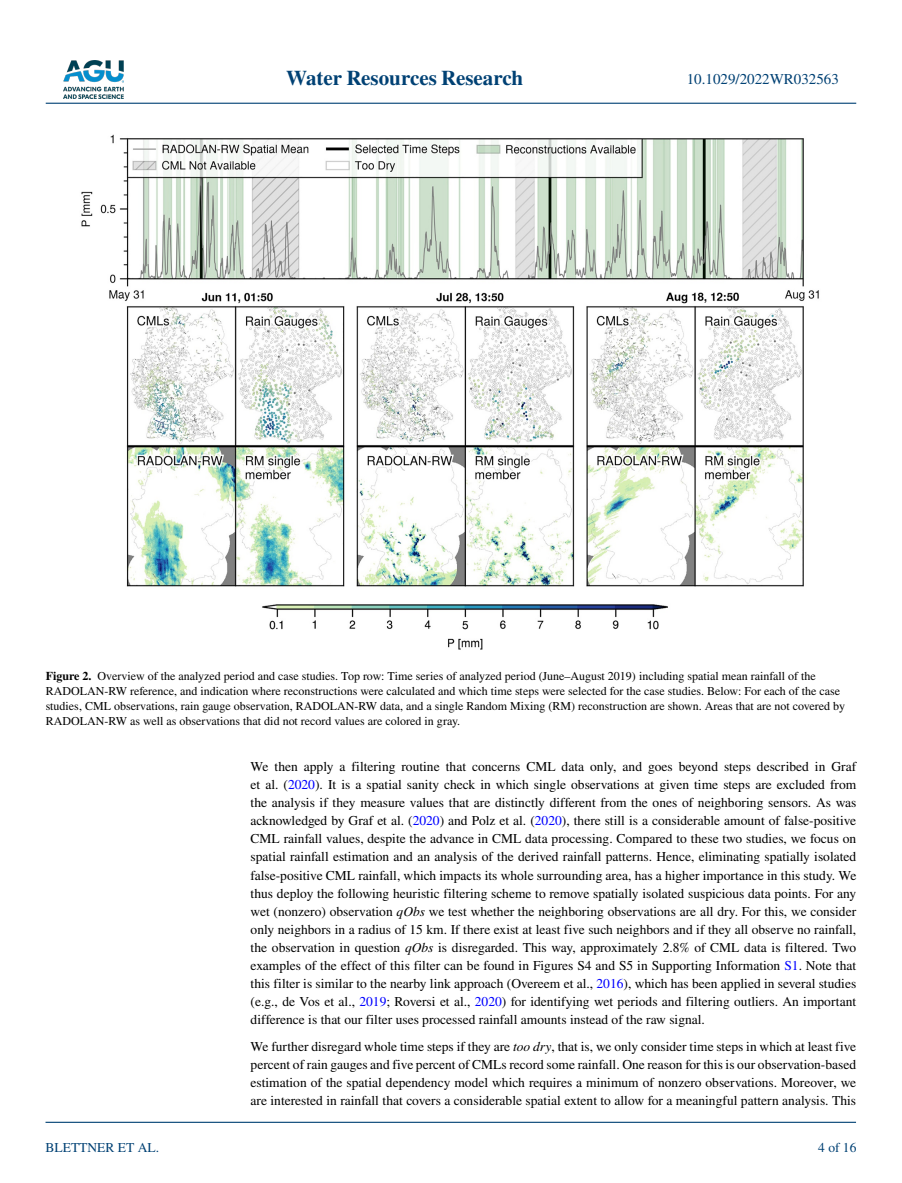
<style>
.page{position:relative;width:902px;height:1183px;background:#fff}
.page>*{position:absolute;margin:0;border:0;box-sizing:border-box;transform-origin:0 0}
.t1{font:700 21px "STIX";color:#004174}
.t2{font:15px "STIX";color:#004174}
.t3{font:13.5px/18px "STIX";color:#000;text-align:justify}
.t4{font:13.5px "STIX";color:#004174}
.t5{font:12px/15px "STIX";color:#000}
.s1{font-weight:700}
.s2{color:#00f}
.s3{font-style:italic}
</style>
<div class="page">
<img style="left:63px;top:60px;width:60px;height:39px">
<hr style="left:46px;top:103px;width:810px;height:1px;background:#004174">
<hr style="left:45px;top:1121px;width:810px;height:1px;background:#004174">
<img style="left:81px;top:134px;width:738px;height:516px">
<h1 class="t1" style="left:286px;top:66px;width:238px">Water Resources Research</h1>
<p class="t2" style="left:686px;top:69px;width:154px">10.1029/2022WR032563</p>
<p class="t5" style="left:46px;top:669px;width:800px"><span class="s1">Figure 2.</span> Overview of the analyzed period and case studies. Top row: Time series of analyzed period (June–August 2019) including spatial mean rainfall of the RADOLAN-RW reference, and indication where reconstructions were calculated and which time steps were selected for the case studies. Below: For each of the case studies, CML observations, rain gauge observation, RADOLAN-RW data, and a single Random Mixing (RM) reconstruction are shown. Areas that are not covered by RADOLAN-RW as well as observations that did not record values are colored in gray.</p>
<p class="t4" style="left:45px;top:1138px;width:115px">BLETTNER ET AL.</p>
<p class="t3" style="left:250px;top:758px;width:607px">We then apply a filtering routine that concerns CML data only, and goes beyond steps described in Graf et al. (<span class="s2">2020</span>). It is a spatial sanity check in which single observations at given time steps are excluded from the analysis if they measure values that are distinctly different from the ones of neighboring sensors. As was acknowledged by Graf et al. (<span class="s2">2020</span>) and Polz et al. (<span class="s2">2020</span>), there still is a considerable amount of false-positive CML rainfall values, despite the advance in CML data processing. Compared to these two studies, we focus on spatial rainfall estimation and an analysis of the derived rainfall patterns. Hence, eliminating spatially isolated false-positive CML rainfall, which impacts its whole surrounding area, has a higher importance in this study. We thus deploy the following heuristic filtering scheme to remove spatially isolated suspicious data points. For any wet (nonzero) observation <span class="s3">qObs</span> we test whether the neighboring observations are all dry. For this, we consider only neighbors in a radius of 15 km. If there exist at least five such neighbors and if they all observe no rainfall, the observation in question <span class="s3">qObs</span> is disregarded. This way, approximately 2.8% of CML data is filtered. Two examples of the effect of this filter can be found in Figures S4 and S5 in Supporting Information <span class="s2">S1</span>. Note that this filter is similar to the nearby link approach (Overeem et al., <span class="s2">2016</span>), which has been applied in several studies (e.g., de Vos et al., <span class="s2">2019</span>; Roversi et al., <span class="s2">2020</span>) for identifying wet periods and filtering outliers. An important difference is that our filter uses processed rainfall amounts instead of the raw signal.</p>
<p class="t3" style="left:250px;top:1037px;width:607px">We further disregard whole time steps if they are <span class="s3">too dry</span>, that is, we only consider time steps in which at least five percent of rain gauges and five percent of CMLs record some rainfall. One reason for this is our observation-based estimation of the spatial dependency model which requires a minimum of nonzero observations. Moreover, we are interested in rainfall that covers a considerable spatial extent to allow for a meaningful pattern analysis. This</p>
<p class="t4" style="left:818px;top:1138px;width:40px">4 of 16</p>
</div>
